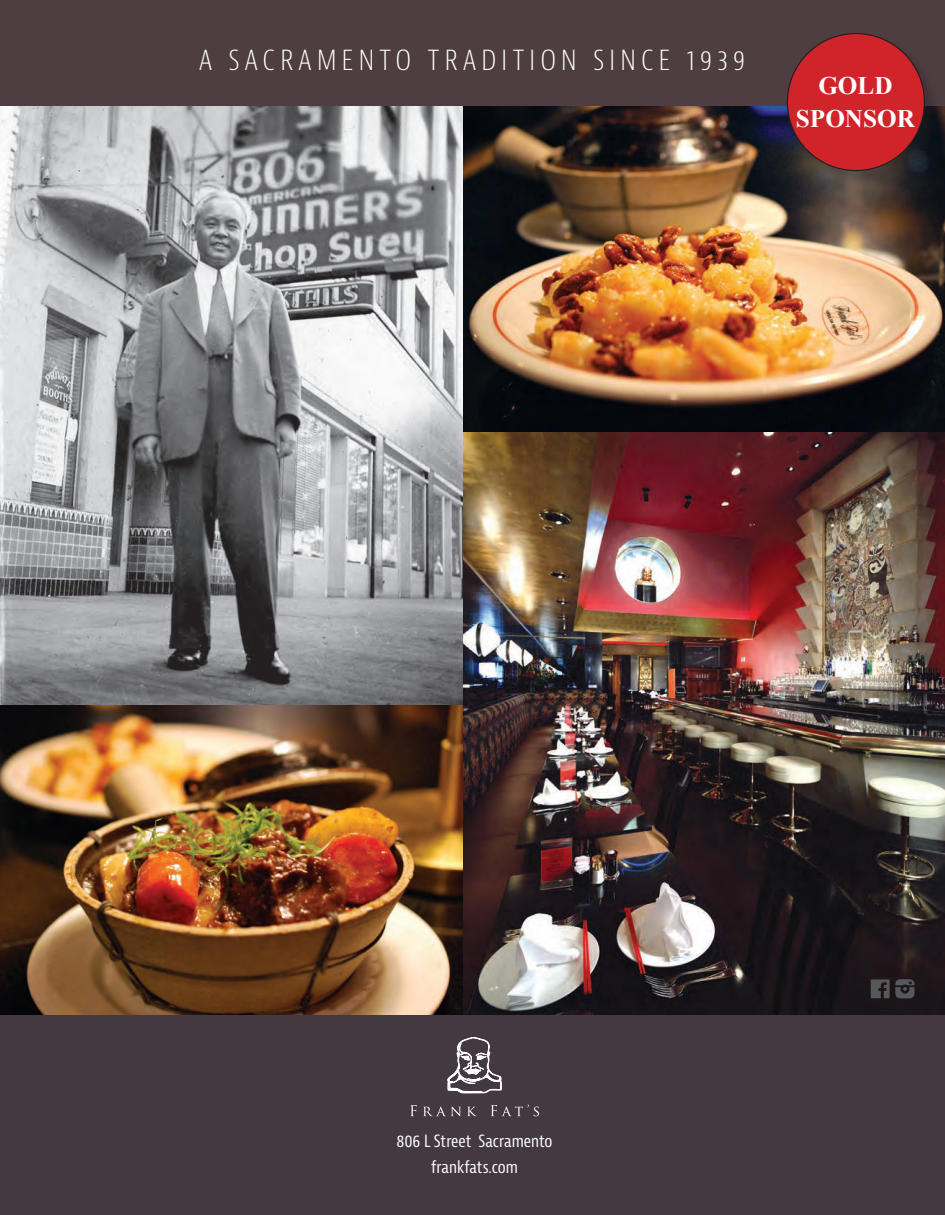
<style>
.page{position:relative;width:945px;height:1215px;background:#fff}
.page>*{position:absolute;margin:0;border:0;box-sizing:border-box;transform-origin:0 0}
.t1{font:300 condensed 27px "Bernina Sans";letter-spacing:.2em;color:#fff}
.t2{font:700 25.2px/32.7px "Times New Roman";color:#fff;text-align:center}
.t3{font:condensed 16.5px/27px "Bernina Sans";color:#fff;text-align:center}
</style>
<div class="page">
<img style="left:0;top:704px;width:463px;height:311px">
<img style="left:0;top:106px;width:463px;height:598px">
<img style="left:463px;top:432px;width:481px;height:583px">
<img style="left:463px;top:106px;width:482px;height:326px">
<div style="left:0;top:1015px;width:944px;height:199px;background:#453941"></div>
<svg style="left:410px;top:1105px;width:7px;height:11px"></svg>
<svg style="left:423px;top:1107px;width:38px;height:9px"></svg>
<svg style="left:468px;top:1107px;width:9px;height:9px"></svg>
<svg style="left:491px;top:1105px;width:48px;height:11px"></svg>
<svg style="left:448px;top:1037px;width:53px;height:56px"></svg>
<svg style="left:871px;top:979px;width:43px;height:19px"></svg>
<div style="left:0;top:0;width:945px;height:106px;background:#4e3e41"></div>
<div style="left:789px;top:35px;width:151px;height:151px;background:#231f20;opacity:.3"></div>
<div style="left:787px;top:34px;width:137px;height:137px;background:#d1232a;border-radius:50%"></div>
<h1 class="t1" style="left:199px;top:43px;width:548px">A SACRAMENTO TRADITION SINCE 1939</h1>
<h2 class="t2" style="left:796px;top:69px;width:121px">GOLD<br>SPONSOR</h2>
<p class="t3" style="left:396px;top:1127px;width:158px">806 L Street Sacramento frankfats.com</p>
</div>
